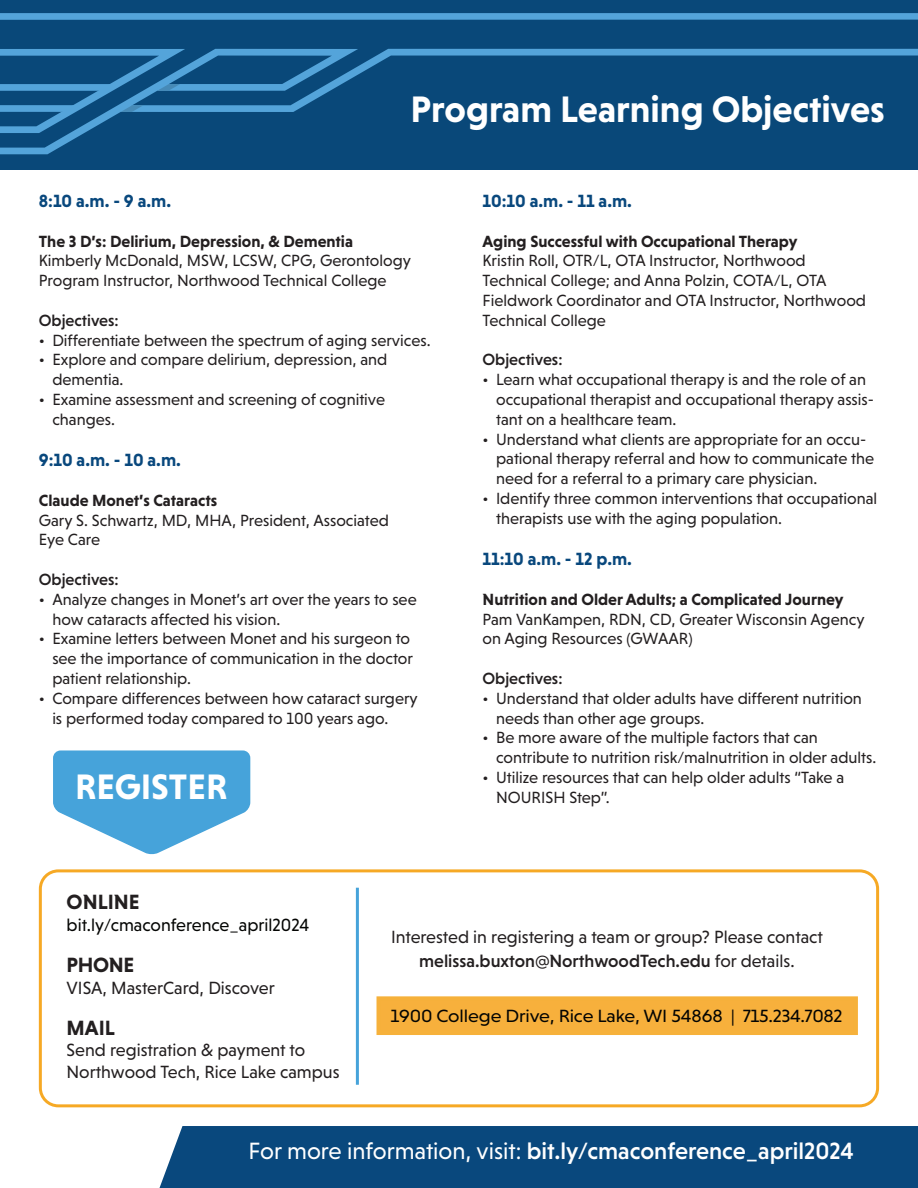
<style>
.page{position:relative;width:918px;height:1188px;background:#fff}
.page>*{position:absolute;margin:0;border:0;box-sizing:border-box;transform-origin:0 0}
.t1{font:700 37.5px "Niveau Grotesk";color:#fff}
.t2{font:700 36px "Niveau Grotesk";color:#fff}
.t3{font:500 24px "Niveau Grotesk";color:#fff}
.Default_Text{font:700 21px "Niveau Grotesk";color:#231f20}
.Default_Text-2{font:18px/21.6px "Niveau Grotesk";color:#231f20}
.t4{font:700 18px "Niveau Grotesk";color:#09487d}
.Default_Text-3{font:18px "Niveau Grotesk";letter-spacing:-.005em;color:#040503;scale:1.09 1}
.Default_Text-4{font:18px "Niveau Grotesk";letter-spacing:-.005em;color:#040503}
.t5{font:16.5px/19.8px "Niveau Grotesk";color:#231f20}
.t6{font:700 16.5px "Niveau Grotesk";color:#231f20}
.t7{font:500 16.5px "Niveau Grotesk";color:#231f20}
.s1{font-weight:500}
.s2{font-weight:400}
</style>
<div class="page">
<div style="left:39px;top:869px;width:840px;height:238px;border:3px solid #f6a925;border-radius:18px"></div>
<div style="left:160px;top:1126px;width:758px;height:62px;background:#09487d"></div>
<div style="left:0;top:0;width:918px;height:170px;background:#094879"></div>
<div style="left:0;top:13px;width:918px;height:7px;background:#54a4da"></div>
<svg style="left:358px;top:49px;width:560px;height:26px"></svg>
<svg style="left:0;top:49px;width:358px;height:105px"></svg>
<svg style="left:53px;top:750px;width:198px;height:104px"></svg>
<hr style="left:356px;top:888px;width:3px;height:197px;background:#46a3da">
<div style="left:377px;top:996px;width:481px;height:39px;background:#f7b03c;border:4px solid #f6a925"></div>
<p class="t1" style="left:410px;top:88px;width:476px">Program Learning Objectives</p>
<p class="t4" style="left:39px;top:190px;width:134px">8:10 a.m. - 9 a.m.</p>
<p class="t6" style="left:39px;top:231px;width:316px">The 3 D’s: Delirium, Depression, &amp; Dementia</p>
<p class="t5" style="left:39px;top:251px;width:374px">Kimberly McDonald, MSW, LCSW, CPG, Gerontology<br>Program Instructor, Northwood Technical College</p>
<p class="t7" style="left:39px;top:311px;width:81px">Objectives:</p>
<p class="t5" style="left:39px;top:330px;width:393px">• Differentiate between the spectrum of aging services.</p>
<p class="t5" style="left:52px;top:350px;width:337px;text-indent:-14px">• Explore and compare delirium, depression, and dementia.</p>
<p class="t5" style="left:52px;top:389px;width:334px;text-indent:-14px">• Examine assessment and screening of cognitive changes.</p>
<p class="t4" style="left:39px;top:450px;width:144px">9:10 a.m. - 10 a.m.</p>
<p class="t6" style="left:39px;top:491px;width:180px">Claude Monet’s Cataracts</p>
<p class="t5" style="left:39px;top:510px;width:352px">Gary S. Schwartz, MD, MHA, President, Associated<br>Eye Care</p>
<p class="t7" style="left:39px;top:570px;width:81px">Objectives:</p>
<p class="t5" style="left:52px;top:589px;width:366px;text-indent:-14px">• Analyze changes in Monet’s art over the years to see how cataracts affected his vision.</p>
<p class="t5" style="left:52px;top:629px;width:362px;text-indent:-14px">• Examine letters between Monet and his surgeon to see the importance of communication in the doctor patient relationship.</p>
<p class="t5" style="left:52px;top:688px;width:367px;text-indent:-14px">• Compare differences between how cataract surgery is performed today compared to 100 years ago.</p>
<p class="t2" style="left:75px;top:766px;width:154px">REGISTER</p>
<p class="t4" style="left:483px;top:190px;width:151px">10:10 a.m. - 11 a.m.</p>
<p class="t6" style="left:483px;top:231px;width:316px">Aging Successful with Occupational Therapy</p>
<p class="t5" style="left:483px;top:251px;width:385px">Kristin Roll, OTR/L, OTA Instructor, Northwood Technical College; and Anna Polzin, COTA/L, OTA Fieldwork Coordinator and OTA Instructor, Northwood Technical College</p>
<p class="t7" style="left:483px;top:350px;width:81px">Objectives:</p>
<p class="t5" style="left:496px;top:370px;width:379px;text-indent:-14px">• Learn what occupational therapy is and the role of an occupational therapist and occupational therapy assis&shy;tant on a healthcare team.</p>
<p class="t5" style="left:496px;top:429px;width:379px;text-indent:-14px">• Understand what clients are appropriate for an occu&shy;pational therapy referral and how to communicate the need for a referral to a primary care physician.</p>
<p class="t5" style="left:496px;top:488px;width:383px;text-indent:-14px">• Identify three common interventions that occupational therapists use with the aging population.</p>
<p class="t4" style="left:483px;top:549px;width:151px">11:10 a.m. - 12 p.m.</p>
<p class="t6" style="left:483px;top:590px;width:362px">Nutrition and Older Adults; a Complicated Journey</p>
<p class="t5" style="left:483px;top:609px;width:383px">Pam VanKampen, RDN, CD, Greater Wisconsin Agency on Aging Resources (GWAAR)</p>
<p class="t7" style="left:483px;top:669px;width:81px">Objectives:</p>
<p class="t5" style="left:496px;top:688px;width:367px;text-indent:-14px">• Understand that older adults have different nutrition needs than other age groups.</p>
<p class="t5" style="left:496px;top:728px;width:382px;text-indent:-14px">• Be more aware of the multiple factors that can contribute to nutrition risk/malnutrition in older adults.</p>
<p class="t5" style="left:496px;top:767px;width:350px;text-indent:-14px">• Utilize resources that can help older adults “Take a<br>NOURISH Step”.</p>
<p class="Default_Text" style="left:67px;top:890px;width:75px">ONLINE</p>
<p class="Default_Text-4" style="left:67px;top:915px;width:244px">bit.ly/cmaconference_april2024</p>
<p class="Default_Text" style="left:67px;top:953px;width:69px">PHONE</p>
<p class="Default_Text-2" style="left:67px;top:977px;width:210px">VISA, MasterCard, Discover</p>
<p class="Default_Text" style="left:67px;top:1016px;width:50px">MAIL</p>
<p class="Default_Text-2" style="left:67px;top:1039px;width:275px">Send registration &amp; payment to<br>Northwood Tech, Rice Lake campus</p>
<p class="Default_Text-2" style="left:391px;top:925px;width:433px;line-height:24px;text-align:center">Interested in registering a team or group? Please contact <span class="s1">melissa.buxton@NorthwoodTech.edu</span> for details.</p>
<p class="Default_Text-3" style="left:391px;top:1006px;width:416px">1900 College Drive, Rice Lake, WI 54868 | 715.234.7082</p>
<p class="t3" style="left:248px;top:1137px;width:607px"><span class="s2">For more information, visit:</span> bit.ly/cmaconference_april2024</p>
</div>
